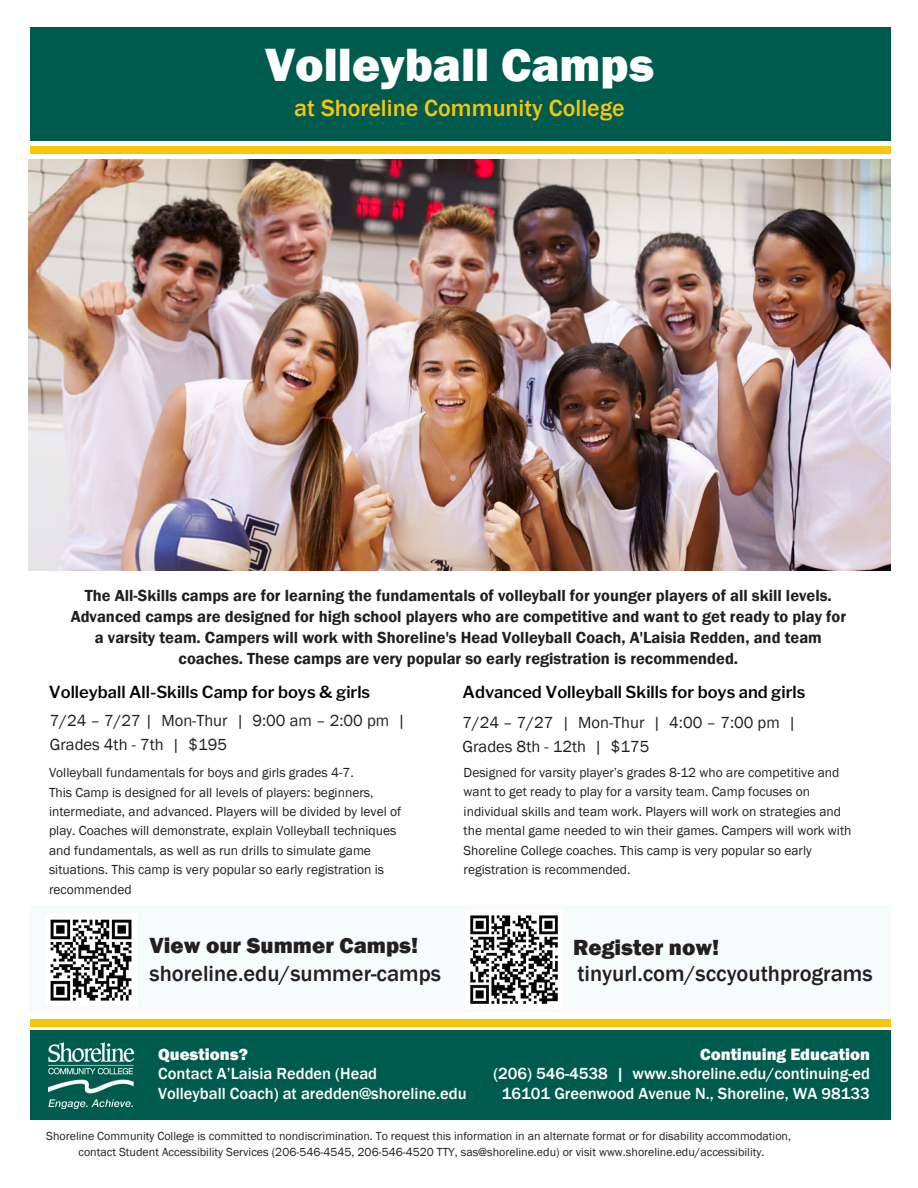
<style>
.page{position:relative;width:918px;height:1188px;background:#fff}
.page>*{position:absolute;margin:0;border:0;box-sizing:border-box;transform-origin:0 0}
.t1{font:800 48px "Franklin Gothic";color:#fff}
.t2{font:500 24px "Franklin Gothic";color:#f9c40c}
.t3{font:500 22.5px "Franklin Gothic";color:#231f20}
.t4{font:800 22.5px "Franklin Gothic";color:#231f20}
.t5{font:800 16.8px "Franklin Gothic";color:#fff}
.t6{font:600 16.5px/21px "Franklin Gothic";color:#211e1e;text-align:center}
.t7{font:500 16.5px/19.8px "Franklin Gothic";color:#fff;text-align:center}
.t8{font:16.5px/24px "Franklin Gothic";color:#211e1e}
.t9{font:600 16.5px "Libre Franklin";color:#050504}
.t10{font:13.5px/19.5px "Franklin Gothic";color:#211e1e}
.t11{font:12px/16.2px "Franklin Gothic";color:#211e1e;text-align:center}
</style>
<div class="page">
<div style="left:30px;top:906px;width:861px;height:107px;background:#f6fbfc"></div>
<div style="left:30px;top:27px;width:861px;height:114px;background:#005b4f"></div>
<div style="left:30px;top:1030px;width:861px;height:90px;background:#005b4f"></div>
<div style="left:30px;top:146px;width:861px;height:7px;background:#f9c40c"></div>
<div style="left:30px;top:1019px;width:861px;height:7px;background:#f9c40c"></div>
<img style="left:28px;top:160px;width:863px;height:411px">
<img style="left:470px;top:915px;width:88px;height:89px">
<img style="left:50px;top:919px;width:82px;height:82px">
<img style="left:49px;top:1042px;width:85px;height:66px">
<h1 class="t1" style="left:265px;top:34px;width:391px">Volleyball Camps</h1>
<h2 class="t2" style="left:294px;top:93px;width:332px">at Shoreline Community College</h2>
<p class="t6" style="left:71px;top:585px;width:777px">The All-Skills camps are for learning the fundamentals of volleyball for younger players of all skill levels.<br>Advanced camps are designed for high school players who are competitive and want to get ready to play for a varsity team. Campers will work with Shoreline's Head Volleyball Coach, A'Laisia Redden, and team coaches. These camps are very popular so early registration is recommended.</p>
<p class="t9" style="left:49px;top:682px;width:323px">Volleyball All-Skills Camp for boys &amp; girls</p>
<p class="t8" style="left:50px;top:709px;width:357px">7/24 – 7/27 | Mon-Thur | 9:00 am – 2:00 pm |<br>Grades 4th - 7th | $195</p>
<p class="t9" style="left:463px;top:682px;width:344px">Advanced Volleyball Skills for boys and girls</p>
<p class="t8" style="left:463px;top:711px;width:335px">7/24 – 7/27 | Mon-Thur | 4:00 – 7:00 pm |<br>Grades 8th - 12th | $175</p>
<p class="t10" style="left:49px;top:763px;width:354px">Volleyball fundamentals for boys and girls grades 4-7.<br>This Camp is designed for all levels of players: beginners, intermediate, and advanced. Players will be divided by level of play. Coaches will demonstrate, explain Volleyball techniques and fundamentals, as well as run drills to simulate game situations. This camp is very popular so early registration is recommended</p>
<p class="t10" style="left:464px;top:763px;width:389px">Designed for varsity player’s grades 8-12 who are competitive and want to get ready to play for a varsity team. Camp focuses on individual skills and team work. Players will work on strategies and the mental game needed to win their games. Campers will work with Shoreline College coaches. This camp is very popular so early registration is recommended.</p>
<h3 class="t4" style="left:150px;top:931px;width:270px">View our Summer Camps!</h3>
<h3 class="t3" style="left:150px;top:960px;width:293px">shoreline.edu/summer-camps</h3>
<h3 class="t3" style="left:577px;top:960px;width:297px">tinyurl.com/sccyouthprograms</h3>
<h3 class="t4" style="left:573px;top:933px;width:148px">Register now!</h3>
<p class="t5" style="left:158px;top:1043px;width:91px">Questions?</p>
<p class="t7" style="left:158px;top:1064px;width:310px;text-align:left">Contact A’Laisia Redden (Head<br>Volleyball Coach) at aredden@shoreline.edu</p>
<p class="t5" style="left:700px;top:1043px;width:171px">Continuing Education</p>
<p class="t7" style="left:493px;top:1064px;width:378px">(206) 546-4538 | www.shoreline.edu/continuing-ed<br>16101 Greenwood Avenue N., Shoreline, WA 98133</p>
<p class="t11" style="left:46px;top:1128px;width:746px">Shoreline Community College is committed to nondiscrimination. To request this information in an alternate format or for disability accommodation, contact Student Accessibility Services (206-546-4545, 206-546-4520 TTY, sas@shoreline.edu) or visit www.shoreline.edu/accessibility.</p>
</div>
